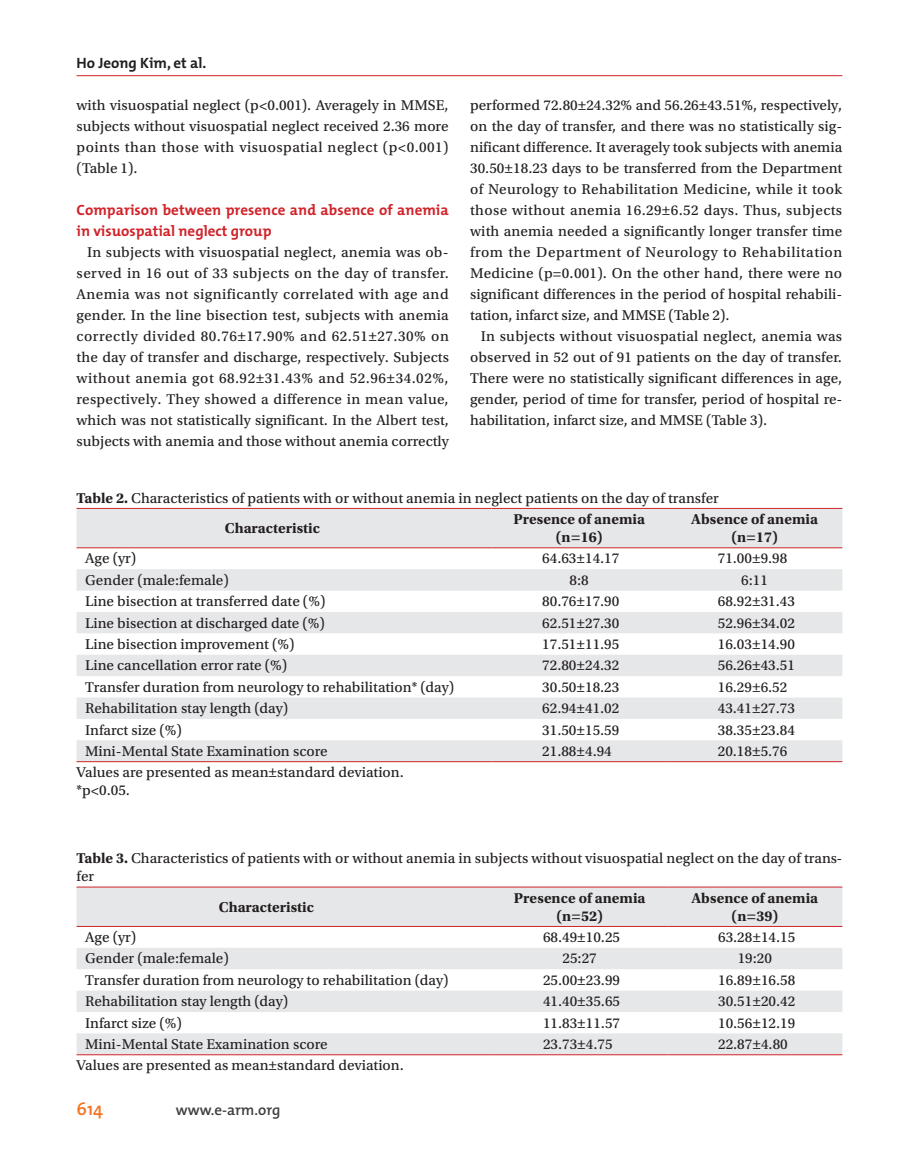
<style>
.page{position:relative;width:919px;height:1174px;background:#fff}
.page>*{position:absolute;margin:0;border:0;box-sizing:border-box;transform-origin:0 0}
.t1{font:600 18px "The Mix";color:#f47321}
.바탕글{font:15px/21px "Utopia Std Capt";color:#231f20;text-align:justify}
.표{font:15px/18px "Utopia Std Capt";color:#231f20}
.표1라인{font:700 15px "Utopia Std";color:#231f20}
._1{font:700 15px/21px "The Mix";letter-spacing:.005em;color:#d1232a}
.t2{font:700 15px "The Mix";color:#231f20}
.t3{font:600 15px "The Mix";color:#3e3e3f}
.s1{font-family:"Utopia Std";font-weight:700}
</style>
<div class="page">
<hr style="left:77px;top:75px;width:765px;height:1px;background:#d1232a">
<svg style="left:77px;top:509px;width:765px;height:252px;fill:#e6e7e9"></svg>
<hr style="left:77px;top:508px;width:414px;height:1px;background:#d1232a">
<hr style="left:491px;top:508px;width:175px;height:1px;background:#d1232a">
<hr style="left:666px;top:508px;width:176px;height:1px;background:#d1232a">
<hr style="left:77px;top:547px;width:414px;height:1px;background:#d1232a">
<hr style="left:491px;top:547px;width:175px;height:1px;background:#d1232a">
<hr style="left:666px;top:547px;width:176px;height:1px;background:#d1232a">
<hr style="left:77px;top:761px;width:414px;height:1px;background:#d1232a">
<hr style="left:491px;top:761px;width:175px;height:1px;background:#d1232a">
<hr style="left:666px;top:761px;width:176px;height:1px;background:#d1232a">
<svg style="left:77px;top:887px;width:765px;height:167px;fill:#e6e7e9"></svg>
<hr style="left:77px;top:886px;width:415px;height:1px;background:#d1232a">
<hr style="left:492px;top:886px;width:175px;height:1px;background:#d1232a">
<hr style="left:667px;top:886px;width:175px;height:1px;background:#d1232a">
<hr style="left:77px;top:926px;width:415px;height:1px;background:#d1232a">
<hr style="left:492px;top:926px;width:175px;height:1px;background:#d1232a">
<hr style="left:667px;top:926px;width:175px;height:1px;background:#d1232a">
<hr style="left:77px;top:1054px;width:415px;height:1px;background:#d1232a">
<hr style="left:492px;top:1054px;width:175px;height:1px;background:#d1232a">
<hr style="left:667px;top:1054px;width:175px;height:1px;background:#d1232a">
<p class="t2" style="left:77px;top:50px;width:131px">Ho Jeong Kim, et al.</p>
<p class="바탕글" style="left:77px;top:95px;width:373px">with visuospatial neglect (p&lt;0.001). Averagely in MMSE, subjects without visuospatial neglect received 2.36 more points than those with visuospatial neglect (p&lt;0.001) (Table 1).</p>
<p class="_1" style="left:77px;top:199px;width:373px">Comparison between presence and absence of anemia in visuospatial neglect group</p>
<p class="바탕글" style="left:77px;top:242px;width:374px;text-indent:11px">In subjects with visuospatial neglect, anemia was ob&shy;served in 16 out of 33 subjects on the day of transfer.<br>Anemia was not significantly correlated with age and gender. In the line bisection test, subjects with anemia correctly divided 80.76±17.90% and 62.51±27.30% on the day of transfer and discharge, respectively. Subjects without anemia got 68.92±31.43% and 52.96±34.02%, respectively. They showed a difference in mean value, which was not statistically significant. In the Albert test, subjects with anemia and those without anemia correctly</p>
<p class="바탕글" style="left:470px;top:95px;width:374px">performed 72.80±24.32% and 56.26±43.51%, respectively, on the day of transfer, and there was no statistically sig&shy;nificant difference. It averagely took subjects with anemia 30.50±18.23 days to be transferred from the Department of Neurology to Rehabilitation Medicine, while it took those without anemia 16.29±6.52 days. Thus, subjects with anemia needed a significantly longer transfer time from the Department of Neurology to Rehabilitation Medicine (p=0.001). On the other hand, there were no significant differences in the period of hospital rehabili&shy;tation, infarct size, and MMSE (Table 2).</p>
<p class="바탕글" style="left:470px;top:326px;width:374px;text-indent:11px">In subjects without visuospatial neglect, anemia was observed in 52 out of 91 patients on the day of transfer.<br>There were no statistically significant differences in age, gender, period of time for transfer, period of hospital re&shy;habilitation, infarct size, and MMSE (Table 3).</p>
<p class="표" style="left:77px;top:489px;width:643px"><span class="s1">Table 2.</span> Characteristics of patients with or without anemia in neglect patients on the day of transfer</p>
<p class="표1라인" style="left:225px;top:519px;width:97px">Characteristic</p>
<p class="표1라인" style="left:513px;top:510px;width:133px">Presence of anemia</p>
<p class="표1라인" style="left:555px;top:528px;width:49px">(n=16)</p>
<p class="표1라인" style="left:691px;top:510px;width:128px">Absence of anemia</p>
<p class="표1라인" style="left:731px;top:528px;width:49px">(n=17)</p>
<p class="표" style="left:85px;top:550px;width:53px">Age (yr)</p>
<p class="표" style="left:542px;top:550px;width:79px">64.63±14.17</p>
<p class="표" style="left:717px;top:550px;width:71px">71.00±9.98</p>
<p class="표" style="left:85px;top:571px;width:145px">Gender (male:female)</p>
<p class="표" style="left:569px;top:571px;width:21px">8:8</p>
<p class="표" style="left:741px;top:571px;width:28px">6:11</p>
<p class="표" style="left:85px;top:592px;width:242px">Line bisection at transferred date (%)</p>
<p class="표" style="left:542px;top:592px;width:79px">80.76±17.90</p>
<p class="표" style="left:717px;top:592px;width:79px">68.92±31.43</p>
<p class="표" style="left:85px;top:614px;width:241px">Line bisection at discharged date (%)</p>
<p class="표" style="left:542px;top:614px;width:79px">62.51±27.30</p>
<p class="표" style="left:717px;top:614px;width:79px">52.96±34.02</p>
<p class="표" style="left:85px;top:635px;width:211px">Line bisection improvement (%)</p>
<p class="표" style="left:542px;top:635px;width:79px">17.51±11.95</p>
<p class="표" style="left:717px;top:635px;width:79px">16.03±14.90</p>
<p class="표" style="left:85px;top:657px;width:204px">Line cancellation error rate (%)</p>
<p class="표" style="left:542px;top:657px;width:79px">72.80±24.32</p>
<p class="표" style="left:717px;top:657px;width:79px">56.26±43.51</p>
<p class="표" style="left:85px;top:678px;width:370px">Transfer duration from neurology to rehabilitation* (day)</p>
<p class="표" style="left:542px;top:678px;width:79px">30.50±18.23</p>
<p class="표" style="left:717px;top:678px;width:71px">16.29±6.52</p>
<p class="표" style="left:85px;top:699px;width:204px">Rehabilitation stay length (day)</p>
<p class="표" style="left:542px;top:699px;width:79px">62.94±41.02</p>
<p class="표" style="left:717px;top:699px;width:79px">43.41±27.73</p>
<p class="표" style="left:85px;top:721px;width:98px">Infarct size (%)</p>
<p class="표" style="left:542px;top:721px;width:79px">31.50±15.59</p>
<p class="표" style="left:717px;top:721px;width:79px">38.35±23.84</p>
<p class="표" style="left:85px;top:742px;width:244px">Mini-Mental State Examination score</p>
<p class="표" style="left:542px;top:742px;width:71px">21.88±4.94</p>
<p class="표" style="left:717px;top:742px;width:71px">20.18±5.76</p>
<p class="표" style="left:77px;top:763px;width:329px">Values are presented as mean±standard deviation.</p>
<p class="표" style="left:77px;top:781px;width:55px">*p&lt;0.05.</p>
<p class="표" style="left:77px;top:849px;width:767px"><span class="s1">Table 3.</span> Characteristics of patients with or without anemia in subjects without visuospatial neglect on the day of trans&shy;fer</p>
<p class="표1라인" style="left:219px;top:898px;width:97px">Characteristic</p>
<p class="표1라인" style="left:514px;top:889px;width:133px">Presence of anemia</p>
<p class="표1라인" style="left:556px;top:907px;width:49px">(n=52)</p>
<p class="표1라인" style="left:691px;top:889px;width:128px">Absence of anemia</p>
<p class="표1라인" style="left:731px;top:907px;width:49px">(n=39)</p>
<p class="표" style="left:85px;top:928px;width:53px">Age (yr)</p>
<p class="표" style="left:543px;top:928px;width:79px">68.49±10.25</p>
<p class="표" style="left:718px;top:928px;width:79px">63.28±14.15</p>
<p class="표" style="left:85px;top:950px;width:145px">Gender (male:female)</p>
<p class="표" style="left:562px;top:950px;width:36px">25:27</p>
<p class="표" style="left:737px;top:950px;width:36px">19:20</p>
<p class="표" style="left:85px;top:971px;width:365px">Transfer duration from neurology to rehabilitation (day)</p>
<p class="표" style="left:543px;top:971px;width:79px">25.00±23.99</p>
<p class="표" style="left:718px;top:971px;width:79px">16.89±16.58</p>
<p class="표" style="left:85px;top:992px;width:204px">Rehabilitation stay length (day)</p>
<p class="표" style="left:543px;top:992px;width:79px">41.40±35.65</p>
<p class="표" style="left:718px;top:992px;width:79px">30.51±20.42</p>
<p class="표" style="left:85px;top:1014px;width:98px">Infarct size (%)</p>
<p class="표" style="left:543px;top:1014px;width:79px">11.83±11.57</p>
<p class="표" style="left:718px;top:1014px;width:79px">10.56±12.19</p>
<p class="표" style="left:85px;top:1035px;width:244px">Mini-Mental State Examination score</p>
<p class="표" style="left:543px;top:1035px;width:71px">23.73±4.75</p>
<p class="표" style="left:718px;top:1035px;width:71px">22.87±4.80</p>
<p class="표" style="left:77px;top:1056px;width:329px">Values are presented as mean±standard deviation.</p>
<p class="t1" style="left:77px;top:1094px;width:28px">614</p>
<p class="t3" style="left:176px;top:1097px;width:106px">www.e-arm.org</p>
</div>
